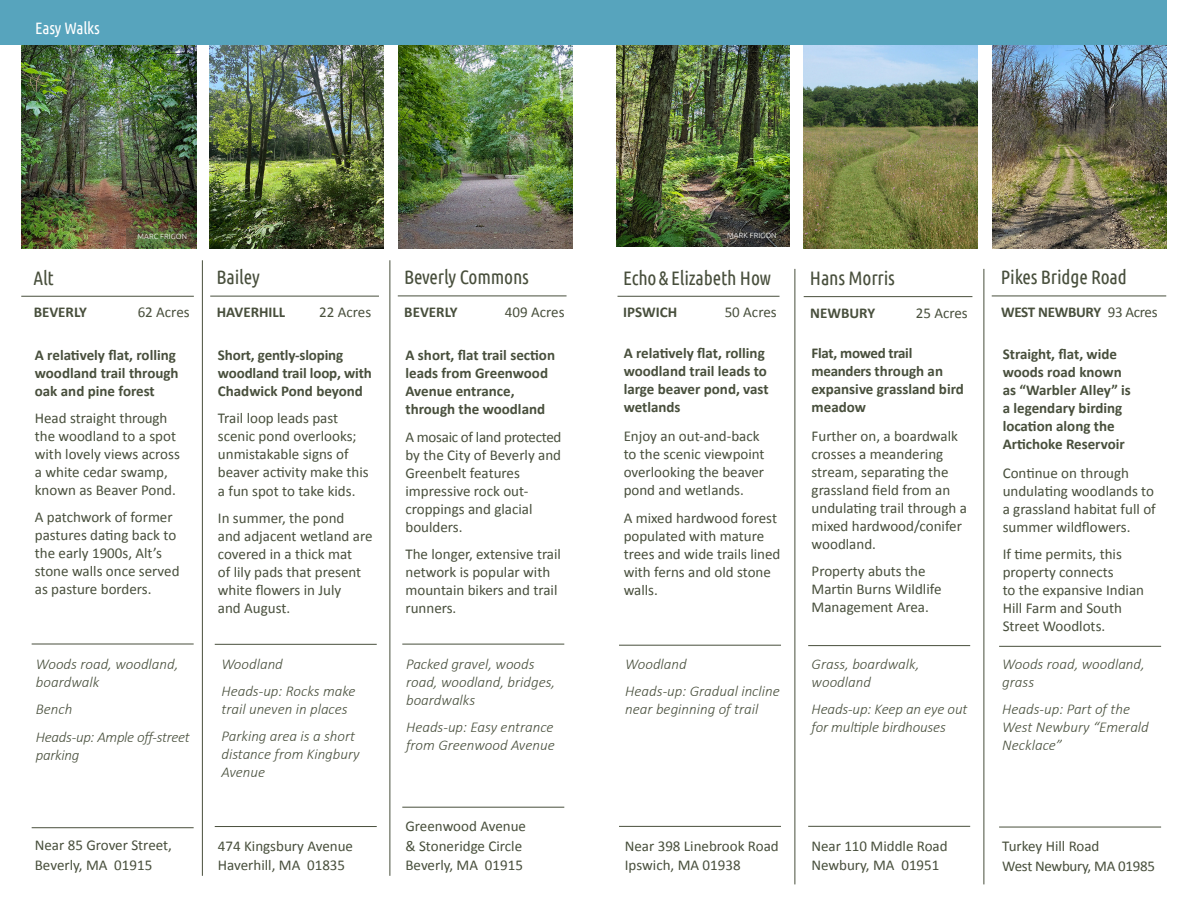
<style>
.page{position:relative;width:1188px;height:918px;background:#fff}
.page>*{position:absolute;margin:0;border:0;box-sizing:border-box;transform-origin:0 0}
.t1{font:19.5px "Ubuntu Condensed";letter-spacing:-.01em;color:#484f3c}
.t2{font:16.5px "Ubuntu Condensed";letter-spacing:-.01em;color:#fff}
.t3{font:15px/18px "Calibri";color:#484f3c}
.t4{font:700 15px/18px "Calibri";color:#484f3c}
.t5{font:italic 300 15px/18px "Calibri";color:#484f3c}
.t6{font:italic 300 15px/18px "Calibri";letter-spacing:-.02em;color:#484f3c}
.t7{font:15px "Calibri";letter-spacing:-.02em;color:#484f3c}
.t8{font:700 15px "Calibri";letter-spacing:-.02em;color:#484f3c}
.t9{font:300 7.5px "Ubuntu";letter-spacing:.01em;color:#fff}
.s1{font-weight:400}
</style>
<div class="page">
<img style="left:398px;top:45px;width:174px;height:204px">
<img style="left:210px;top:45px;width:174px;height:203px">
<img style="left:804px;top:45px;width:174px;height:204px">
<img style="left:992px;top:45px;width:174px;height:203px">
<hr style="left:795px;top:269px;width:1px;height:615px;background:#484f3c">
<hr style="left:984px;top:269px;width:1px;height:615px;background:#484f3c">
<hr style="left:202px;top:260px;width:1px;height:616px;background:#484f3c">
<hr style="left:390px;top:260px;width:1px;height:616px;background:#484f3c">
<hr style="left:210px;top:296px;width:169px;height:1px;background:#484f3c">
<hr style="left:215px;top:826px;width:162px;height:1px;background:#484f3c">
<hr style="left:215px;top:644px;width:162px;height:1px;background:#484f3c">
<hr style="left:398px;top:296px;width:169px;height:1px;background:#484f3c">
<hr style="left:402px;top:807px;width:162px;height:1px;background:#484f3c">
<hr style="left:402px;top:644px;width:162px;height:1px;background:#484f3c">
<img style="left:616px;top:45px;width:173px;height:202px">
<hr style="left:618px;top:296px;width:162px;height:1px;background:#484f3c">
<hr style="left:619px;top:826px;width:162px;height:1px;background:#484f3c">
<hr style="left:619px;top:645px;width:162px;height:1px;background:#484f3c">
<hr style="left:804px;top:296px;width:168px;height:1px;background:#484f3c">
<hr style="left:808px;top:826px;width:162px;height:1px;background:#484f3c">
<hr style="left:808px;top:645px;width:162px;height:1px;background:#484f3c">
<img style="left:21px;top:45px;width:175px;height:203px">
<svg style="left:126px;top:228px;width:70px;height:20px"></svg>
<hr style="left:21px;top:296px;width:173px;height:1px;background:#484f3c">
<hr style="left:32px;top:827px;width:162px;height:1px;background:#484f3c">
<hr style="left:32px;top:644px;width:162px;height:1px;background:#484f3c">
<hr style="left:992px;top:296px;width:174px;height:1px;background:#484f3c">
<hr style="left:999px;top:827px;width:162px;height:1px;background:#484f3c">
<hr style="left:999px;top:646px;width:162px;height:1px;background:#484f3c">
<div style="left:0;top:0;width:1166px;height:45px;background:#57a4bd"></div>
<p class="t2" style="left:35px;top:18px;width:66px">Easy Walks</p>
<p class="t9" style="left:138px;top:232px;width:51px">MARC FRIGON</p>
<p class="t1" style="left:33px;top:266px;width:22px">Alt</p>
<p class="t4" style="left:34px;top:303px;width:55px">BEVERLY</p>
<p class="t3" style="left:138px;top:303px;width:54px">62 Acres</p>
<p class="t4" style="left:35px;top:345px;width:145px">A relatively flat, rolling woodland trail through oak and pine forest</p>
<p class="t3" style="left:35px;top:408px;width:147px">Head straight through the woodland to a spot with lovely views across a white cedar swamp, known as Beaver Pond.</p>
<p class="t3" style="left:35px;top:507px;width:146px">A patchwork of former pastures dating back to the early 1900s, Alt’s stone walls once served as pasture borders.</p>
<p class="t1" style="left:217px;top:265px;width:45px">Bailey</p>
<p class="t4" style="left:217px;top:303px;width:70px">HAVERHILL</p>
<p class="t3" style="left:319px;top:302px;width:53px">22 Acres</p>
<p class="t4" style="left:218px;top:345px;width:127px">Short, gently-sloping</p>
<p class="t4" style="left:218px;top:363px;width:155px">woodland trail loop, with<br>Chadwick Pond beyond</p>
<p class="t3" style="left:218px;top:408px;width:152px">Trail loop leads past scenic pond overlooks; unmistakable signs of beaver activity make this</p>
<p class="t3" style="left:218px;top:482px;width:139px">a fun spot to take kids.</p>
<p class="t3" style="left:218px;top:509px;width:128px">In summer, the pond</p>
<p class="t3" style="left:218px;top:527px;width:156px">and adjacent wetland are covered in a thick mat<br>of lily pads that present white flowers in July</p>
<p class="t3" style="left:218px;top:599px;width:74px">and August.</p>
<p class="t1" style="left:404px;top:265px;width:126px">Beverly Commons</p>
<p class="t4" style="left:404px;top:302px;width:55px">BEVERLY</p>
<p class="t3" style="left:505px;top:302px;width:61px">409 Acres</p>
<p class="t4" style="left:405px;top:345px;width:151px">A short, flat trail section leads from Greenwood</p>
<p class="t4" style="left:405px;top:381px;width:141px">Avenue entrance, through the woodland</p>
<p class="t3" style="left:405px;top:427px;width:157px;text-align:justify">A mosaic of land protected by the City of Beverly and Greenbelt features</p>
<p class="t3" style="left:405px;top:481px;width:129px">impressive rock out&shy;croppings and glacial boulders.</p>
<p class="t3" style="left:405px;top:544px;width:157px">The longer, extensive trail network is popular with mountain bikers and trail runners.</p>
<p class="t9" style="left:727px;top:231px;width:51px">MARK FRIGON</p>
<p class="t1" style="left:623px;top:266px;width:149px">Echo &amp; Elizabeth How</p>
<p class="t4" style="left:623px;top:303px;width:55px">IPSWICH</p>
<p class="t3" style="left:725px;top:303px;width:54px">50 Acres</p>
<p class="t4" style="left:624px;top:344px;width:146px">A relatively flat, rolling woodland trail leads to large beaver pond, vast wetlands</p>
<p class="t3" style="left:624px;top:426px;width:142px">Enjoy an out-and-back to the scenic viewpoint overlooking the beaver pond and wetlands.</p>
<p class="t3" style="left:624px;top:509px;width:158px">A mixed hardwood forest populated with mature trees and wide trails lined with ferns and old stone walls.</p>
<p class="t1" style="left:810px;top:266px;width:86px">Hans Morris</p>
<p class="t4" style="left:810px;top:303px;width:66px">NEWBURY</p>
<p class="t3" style="left:916px;top:303px;width:53px">25 Acres</p>
<p class="t4" style="left:812px;top:344px;width:154px">Flat, mowed trail meanders through an expansive grassland bird meadow</p>
<p class="t3" style="left:812px;top:426px;width:157px">Further on, a boardwalk crosses a meandering stream, separating the grassland field from an undulating trail through a mixed hardwood/conifer woodland.</p>
<p class="t3" style="left:812px;top:561px;width:131px">Property abuts the<br>Martin Burns Wildlife<br>Management Area.</p>
<p class="t1" style="left:1001px;top:265px;width:128px">Pikes Bridge Road</p>
<p class="t8" style="left:1001px;top:301px;width:158px">WEST NEWBURY <span class="s1">93 Acres</span></p>
<p class="t4" style="left:1003px;top:345px;width:121px">Straight, flat, wide woods road known</p>
<p class="t4" style="left:1003px;top:381px;width:130px">as “Warbler Alley” is a legendary birding</p>
<p class="t4" style="left:1003px;top:417px;width:114px">location along the</p>
<p class="t4" style="left:1003px;top:435px;width:124px">Artichoke Reservoir</p>
<p class="t3" style="left:1003px;top:463px;width:128px">Continue on through</p>
<p class="t3" style="left:1003px;top:481px;width:155px;text-align:justify">undulating woodlands to a grassland habitat full of summer wildflowers.</p>
<p class="t3" style="left:1003px;top:544px;width:121px">If time permits, this</p>
<p class="t3" style="left:1003px;top:562px;width:113px">property connects</p>
<p class="t3" style="left:1003px;top:580px;width:143px">to the expansive Indian<br>Hill Farm and South</p>
<p class="t3" style="left:1003px;top:616px;width:104px">Street Woodlots.</p>
<p class="t5" style="left:36px;top:655px;width:144px">Woods road, woodland, boardwalk</p>
<p class="t5" style="left:36px;top:700px;width:38px">Bench</p>
<p class="t6" style="left:36px;top:728px;width:155px">Heads-up: Ample off-street parking</p>
<p class="t5" style="left:221px;top:655px;width:63px">Woodland</p>
<p class="t5" style="left:221px;top:682px;width:136px">Heads-up: Rocks make trail uneven in places</p>
<p class="t5" style="left:221px;top:727px;width:140px">Parking area is a short distance from Kingbury<br>Avenue</p>
<p class="t5" style="left:406px;top:655px;width:151px">Packed gravel, woods road, woodland, bridges,</p>
<p class="t5" style="left:406px;top:691px;width:71px">boardwalks</p>
<p class="t5" style="left:406px;top:718px;width:150px">Heads-up: Easy entrance from Greenwood Avenue</p>
<p class="t5" style="left:625px;top:655px;width:63px">Woodland</p>
<p class="t5" style="left:625px;top:682px;width:156px">Heads-up: Gradual incline near beginning of trail</p>
<p class="t5" style="left:812px;top:655px;width:109px">Grass, boardwalk,</p>
<p class="t5" style="left:812px;top:673px;width:61px">woodland</p>
<p class="t5" style="left:812px;top:700px;width:157px">Heads-up: Keep an eye out for multiple birdhouses</p>
<p class="t5" style="left:1002px;top:655px;width:144px">Woods road, woodland, grass</p>
<p class="t5" style="left:1002px;top:700px;width:148px">Heads-up: Part of the<br>West Newbury “Emerald<br>Necklace”</p>
<p class="t3" style="left:35px;top:836px;width:139px">Near 85 Grover Street,</p>
<p class="t3" style="left:35px;top:855px;width:119px">Beverly, MA 01915</p>
<p class="t3" style="left:218px;top:836px;width:137px">474 Kingsbury Avenue</p>
<p class="t3" style="left:218px;top:856px;width:129px">Haverhill, MA 01835</p>
<p class="t3" style="left:405px;top:817px;width:122px">Greenwood Avenue</p>
<p class="t3" style="left:405px;top:836px;width:118px">&amp; Stoneridge Circle</p>
<p class="t3" style="left:405px;top:856px;width:119px">Beverly, MA 01915</p>
<p class="t3" style="left:625px;top:836px;width:155px">Near 398 Linebrook Road</p>
<p class="t3" style="left:625px;top:855px;width:117px">Ipswich, MA 01938</p>
<p class="t3" style="left:811px;top:836px;width:138px">Near 110 Middle Road</p>
<p class="t3" style="left:811px;top:855px;width:130px">Newbury, MA 01951</p>
<p class="t3" style="left:1002px;top:837px;width:99px">Turkey Hill Road</p>
<p class="t7" style="left:1002px;top:856px;width:154px">West Newbury, MA 01985</p>
</div>
